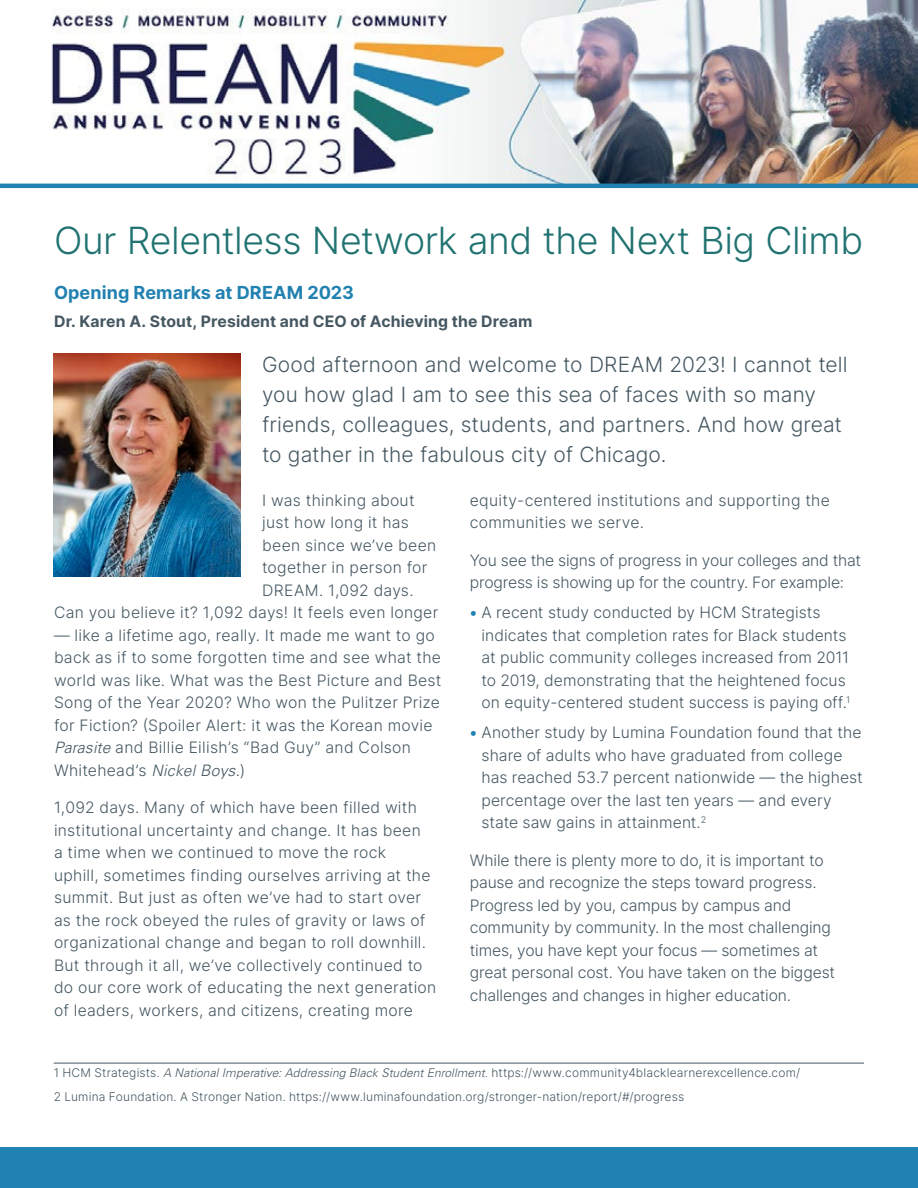
<style>
.page{position:relative;width:918px;height:1188px;background:#fff}
.page>*{position:absolute;margin:0;border:0;box-sizing:border-box;transform-origin:0 0}
.t1{font:300 37.5px "Inter";letter-spacing:-.01em;color:#207370}
.t2{font:300 21px/30px "Inter";letter-spacing:.005em;color:#455761}
.t3{font:700 18px "Inter";letter-spacing:.005em;color:#2181b1}
.t4{font:300 15.75px/22.5px "Inter";letter-spacing:.005em;color:#455761}
.t5{font:700 15.75px "Inter";letter-spacing:.01em;color:#455761}
.t6{font:300 15.75px "Inter";letter-spacing:.025em;color:#455761}
.t7{font:300 12px/24px "Inter";letter-spacing:.015em;color:#455761}
.s1{font-family:"Univers";font-style:italic}
.s2{font-weight:700;color:#2181b1}
</style>
<div class="page">
<div style="left:0;top:1147px;width:918px;height:41px;background:#2181b1"></div>
<img style="left:0;top:0;width:918px;height:184px">
<img style="left:54px;top:354px;width:187px;height:223px">
<hr style="left:0;top:184px;width:918px;height:4px;background:#2181b1">
<hr style="left:54px;top:1063px;width:810px;height:1px;background:#455761">
<h1 class="t1" style="left:54px;top:219px;width:811px">Our Relentless Network and the Next Big Climb</h1>
<p class="t3" style="left:54px;top:282px;width:302px">Opening Remarks at DREAM 2023</p>
<p class="t5" style="left:54px;top:312px;width:480px">Dr. Karen A. Stout, President and CEO of Achieving the Dream</p>
<h2 class="t2" style="left:262px;top:350px;width:587px">Good afternoon and welcome to DREAM 2023! I cannot tell you how glad I am to see this sea of faces with so many friends, colleagues, students, and partners. And how great to gather in the fabulous city of Chicago.</h2>
<p class="t4" style="left:262px;top:489px;width:154px">I was thinking about</p>
<p class="t4" style="left:262px;top:511px;width:148px">just how long it has</p>
<p class="t4" style="left:262px;top:534px;width:176px">been since we’ve been</p>
<p class="t4" style="left:262px;top:556px;width:167px">together in person for</p>
<p class="t6" style="left:262px;top:581px;width:153px">DREAM. 1,092 days.</p>
<p class="t4" style="left:54px;top:601px;width:386px">Can you believe it? 1,092 days! It feels even longer</p>
<p class="t4" style="left:54px;top:624px;width:389px">— like a lifetime ago, really. It made me want to go back as if to some forgotten time and see what the world was like. What was the Best Picture and Best Song of the Year 2020? Who won the Pulitzer Prize for Fiction? (Spoiler Alert: it was the Korean movie <span class="s1">Parasite</span> and Billie Eilish’s “Bad Guy” and Colson Whitehead’s <span class="s1">Nickel Boys</span>.)</p>
<p class="t4" style="left:54px;top:796px;width:384px">1,092 days. Many of which have been filled with institutional uncertainty and change. It has been<br>a time when we continued to move the rock<br>uphill, sometimes finding ourselves arriving at the summit. But just as often we’ve had to start over as the rock obeyed the rules of gravity or laws of organizational change and began to roll downhill.<br>But through it all, we’ve collectively continued to do our core work of educating the next generation of leaders, workers, and citizens, creating more</p>
<p class="t4" style="left:470px;top:489px;width:362px">equity-centered institutions and supporting the communities we serve.</p>
<p class="t4" style="left:470px;top:549px;width:393px">You see the signs of progress in your colleges and that progress is showing up for the country. For example:</p>
<p class="t4" style="left:482px;top:601px;width:370px;text-indent:-12px"><span class="s2">•</span> A recent study conducted by HCM Strategists indicates that completion rates for Black students at public community colleges increased from 2011 to 2019, demonstrating that the heightened focus on equity-centered student success is paying off.<sup>1</sup></p>
<p class="t4" style="left:482px;top:721px;width:383px;text-indent:-12px"><span class="s2">•</span> Another study by Lumina Foundation found that the share of adults who have graduated from college has reached 53.7 percent nationwide — the highest percentage over the last ten years — and every state saw gains in attainment.<sup>2</sup></p>
<p class="t4" style="left:470px;top:849px;width:367px">While there is plenty more to do, it is important to pause and recognize the steps toward progress.<br>Progress led by you, campus by campus and community by community. In the most challenging times, you have kept your focus — sometimes at great personal cost. You have taken on the biggest challenges and changes in higher education.</p>
<p class="t7" style="left:54px;top:1061px;width:748px">1 HCM Strategists. <span class="s1">A National Imperative: Addressing Black Student Enrollment.</span> https://www.community4blacklearnerexcellence.com/<br>2 Lumina Foundation. A Stronger Nation. https://www.luminafoundation.org/stronger-nation/report/#/progress</p>
</div>
